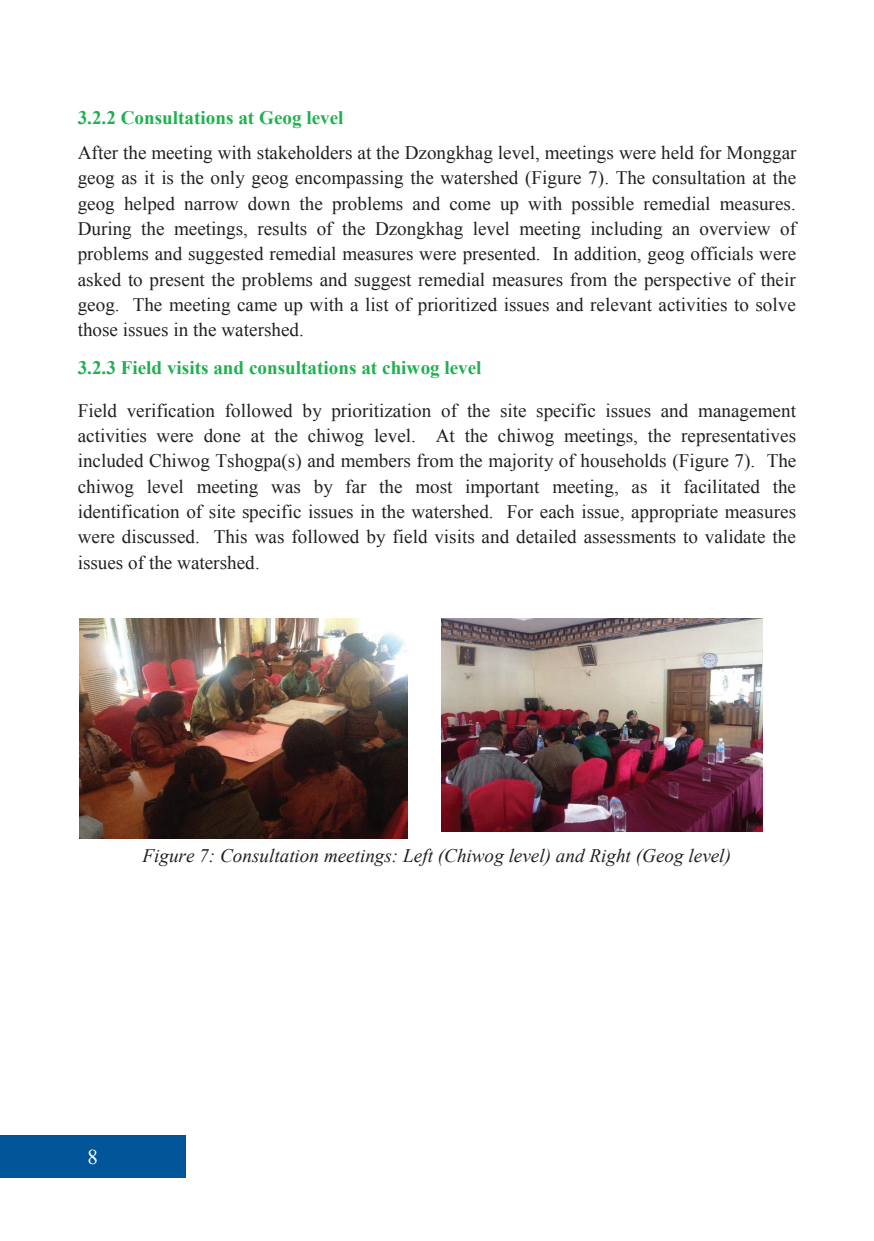
<style>
.page{position:relative;width:874px;height:1241px;background:#fff}
.page>*{position:absolute;margin:0;border:0;box-sizing:border-box;transform-origin:0 0}
.t1{font:21px "Times New Roman";color:#fff}
.t2{font:19.07px/25.4px "Times New Roman";color:#231f20;text-align:justify}
.t3{font:700 19.07px "Times New Roman";color:#1fb04f}
.t4{font:italic 19.07px "Times New Roman";color:#231f20}
</style>
<div class="page">
<div style="left:0;top:1134px;width:185px;height:43px;background:#015599"></div>
<img style="left:79px;top:618px;width:328px;height:220px">
<img style="left:441px;top:618px;width:321px;height:213px">
<p class="t3" style="left:78px;top:104px;width:267px">3.2.2 Consultations at Geog level</p>
<p class="t2" style="left:78px;top:140px;width:720px">After the meeting with stakeholders at the Dzongkhag level, meetings were held for Monggar geog as it is the only geog encompassing the watershed (Figure 7). The consultation at the geog helped narrow down the problems and come up with possible remedial measures.<br>During the meetings, results of the Dzongkhag level meeting including an overview of problems and suggested remedial measures were presented. In addition, geog officials were asked to present the problems and suggest remedial measures from the perspective of their geog. The meeting came up with a list of prioritized issues and relevant activities to solve those issues in the watershed.</p>
<p class="t3" style="left:78px;top:354px;width:405px">3.2.3 Field visits and consultations at chiwog level</p>
<p class="t2" style="left:78px;top:397px;width:719px">Field verification followed by prioritization of the site specific issues and management activities were done at the chiwog level. At the chiwog meetings, the representatives included Chiwog Tshogpa(s) and members from the majority of households (Figure 7). The chiwog level meeting was by far the most important meeting, as it facilitated the identification of site specific issues in the watershed. For each issue, appropriate measures were discussed. This was followed by field visits and detailed assessments to validate the issues of the watershed.</p>
<p class="t4" style="left:142px;top:842px;width:590px">Figure 7: Consultation meetings: Left (Chiwog level) and Right (Geog level)</p>
<p class="t1" style="left:87px;top:1142px;width:12px">8</p>
</div>
